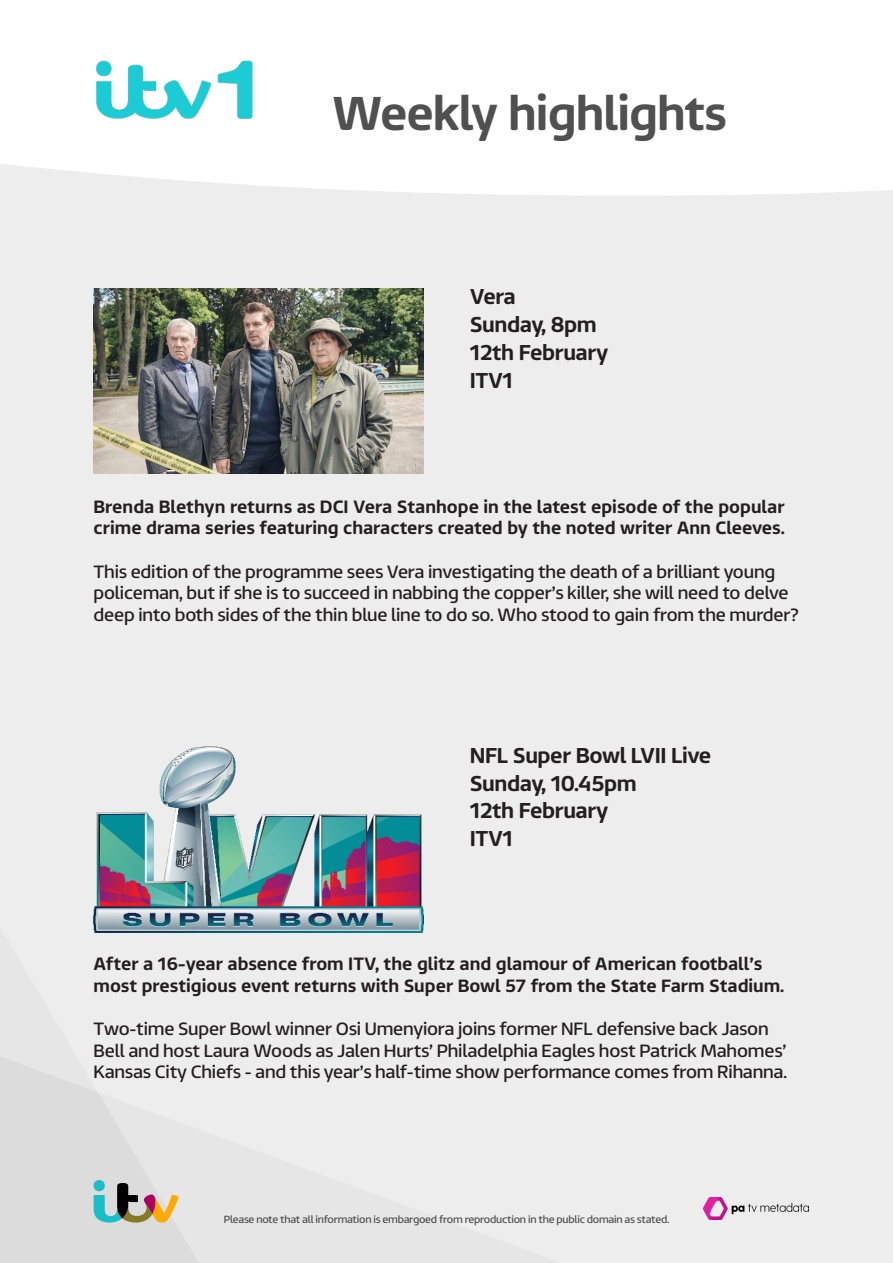
<style>
.page{position:relative;width:893px;height:1263px;background:#ededed}
.page>*{position:absolute;margin:0;border:0;box-sizing:border-box;transform-origin:0 0}
.t1{font:500 48px "ITV Reem";letter-spacing:-.02em;color:#505050}
.Programme_Heading{font:500 21.75px "ITV Reem";letter-spacing:-.02em;color:#231f20}
.Intro_Text{font:18px/21.6px "ITV Reem";letter-spacing:-.01em;color:#231f20}
.Intro_Text-2{font:500 18px/21.6px "ITV Reem";color:#231f20}
.t2{font:10.5px "ITV Reem";letter-spacing:-.02em;color:#505050}
</style>
<div class="page">
<svg style="left:0;top:1056px;width:199px;height:207px"></svg>
<div style="left:0;top:0;width:893px;height:196px;background:#fff"></div>
<img style="left:94px;top:57px;width:162px;height:65px">
<img style="left:94px;top:288px;width:329px;height:185px">
<img style="left:94px;top:747px;width:329px;height:185px">
<img style="left:704px;top:1197px;width:104px;height:22px">
<h1 class="t1" style="left:332px;top:71px;width:397px">Weekly highlights</h1>
<p class="Programme_Heading" style="left:470px;top:278px;width:47px">Vera</p>
<p class="Programme_Heading" style="left:470px;top:306px;width:128px">Sunday, 8pm</p>
<p class="Programme_Heading" style="left:470px;top:334px;width:140px">12th February</p>
<p class="Programme_Heading" style="left:470px;top:361px;width:45px">ITV1</p>
<p class="Intro_Text-2" style="left:94px;top:494px;width:693px">Brenda Blethyn returns as DCI Vera Stanhope in the latest episode of the popular crime drama series featuring characters created by the noted writer Ann Cleeves.</p>
<p class="Intro_Text" style="left:94px;top:558px;width:707px">This edition of the programme sees Vera investigating the death of a brilliant young policeman, but if she is to succeed in nabbing the copper’s killer, she will need to delve deep into both sides of the thin blue line to do so. Who stood to gain from the murder?</p>
<p class="Programme_Heading" style="left:470px;top:737px;width:243px">NFL Super Bowl LVII Live</p>
<p class="Programme_Heading" style="left:470px;top:764px;width:168px">Sunday, 10.45pm</p>
<p class="Programme_Heading" style="left:470px;top:792px;width:140px">12th February</p>
<p class="Programme_Heading" style="left:470px;top:820px;width:45px">ITV1</p>
<p class="Intro_Text-2" style="left:94px;top:951px;width:692px">After a 16-year absence from ITV, the glitz and glamour of American football’s most prestigious event returns with Super Bowl 57 from the State Farm Stadium.</p>
<p class="Intro_Text" style="left:94px;top:1016px;width:695px">Two-time Super Bowl winner Osi Umenyiora joins former NFL defensive back Jason<br>Bell and host Laura Woods as Jalen Hurts’ Philadelphia Eagles host Patrick Mahomes’<br>Kansas City Chiefs - and this year’s half-time show performance comes from Rihanna.</p>
<p class="t2" style="left:224px;top:1210px;width:447px">Please note that all information is embargoed from reproduction in the public domain as stated.</p>
</div>
